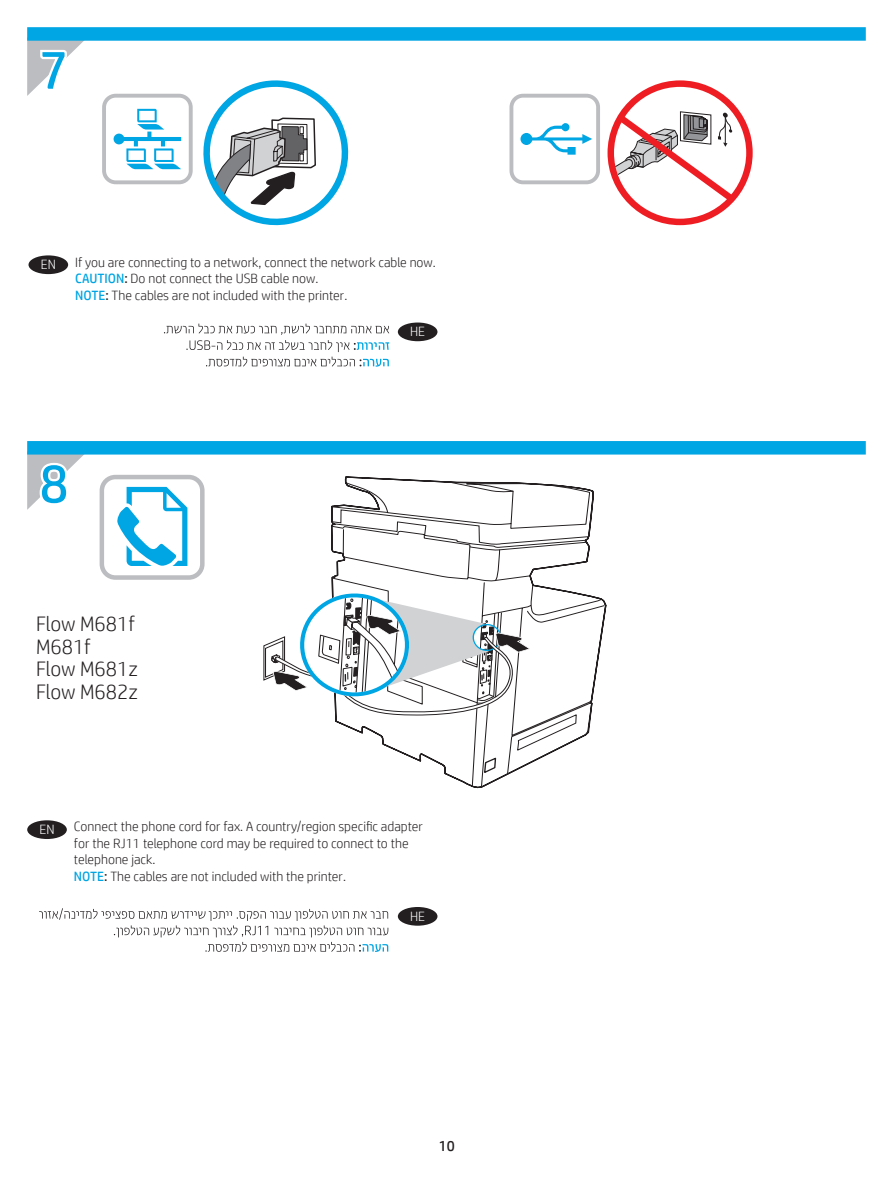
<style>
.page{position:relative;width:893px;height:1189px;background:#fff}
.page>*{position:absolute;margin:0;border:0;box-sizing:border-box;transform-origin:0 0}
.t1{font:54px "HP Simplified";color:#00a5e3}
.t2{font:300 21px/22.5px "HP Simplified";color:#231f20}
.t3{font:15px "HP Simplified";color:#231f20}
.t4{font:300 13.5px/16.5px "HP Simplified";color:#231f20}
.t5{font:300 13.5px "HP Simplified";color:#fff}
.s1{font-weight:400;color:#00a5e3}
.s2{font-weight:400}
</style>
<div class="page">
<div style="left:27px;top:27px;width:838px;height:14px;background:#00a5e3"></div>
<svg style="left:27px;top:37px;width:60px;height:59px"></svg>
<div style="left:27px;top:441px;width:838px;height:13px;background:#00a5e3"></div>
<svg style="left:27px;top:451px;width:60px;height:59px"></svg>
<div style="left:607px;top:80px;width:145px;height:145px;border:6px solid #ee1d23;border-radius:50%"></div>
<svg style="left:611px;top:109px;width:130px;height:99px"></svg>
<div style="left:509px;top:94px;width:91px;height:90px;border:4px solid #bcbdc0;border-radius:12px"></div>
<svg style="left:520px;top:123px;width:72px;height:32px"></svg>
<div style="left:102px;top:94px;width:91px;height:90px;border:4px solid #bcbdc0;border-radius:12px"></div>
<svg style="left:114px;top:109px;width:67px;height:60px"></svg>
<svg style="left:203px;top:80px;width:146px;height:145px"></svg>
<div style="left:100px;top:475px;width:104px;height:104px;border:4px solid #bcbdc0;border-radius:14px"></div>
<svg style="left:117px;top:487px;width:70px;height:79px"></svg>
<svg style="left:331px;top:476px;width:149px;height:44px"></svg>
<svg style="left:331px;top:520px;width:262px;height:267px"></svg>
<svg style="left:483px;top:756px;width:14px;height:18px"></svg>
<svg style="left:332px;top:482px;width:272px;height:223px"></svg>
<svg style="left:264px;top:591px;width:266px;height:125px"></svg>
<div style="left:28px;top:255px;width:40px;height:19px;background:#231f20;border-radius:50%"></div>
<div style="left:27px;top:820px;width:40px;height:19px;background:#231f20;border-radius:50%"></div>
<div style="left:398px;top:322px;width:39px;height:19px;background:#231f20;border-radius:50%"></div>
<svg style="left:164px;top:323px;width:225px;height:43px"></svg>
<div style="left:398px;top:907px;width:39px;height:18px;background:#231f20;border-radius:50%"></div>
<svg style="left:39px;top:908px;width:349px;height:43px"></svg>
<h1 class="t1" style="left:40px;top:35px;width:30px">7</h1>
<p class="t5" style="left:41px;top:256px;width:17px">EN</p>
<p class="t4" style="left:75px;top:253px;width:362px">If you are connecting to a network, connect the network cable now.<br><span class="s1">CAUTION</span><span class="s2">:</span> Do not connect the USB cable now.<br><span class="s1">NOTE</span><span class="s2">:</span> The cables are not included with the printer.</p>
<h1 class="t1" style="left:40px;top:448px;width:30px">8</h1>
<h2 class="t2" style="left:36px;top:612px;width:103px">Flow M681f<br>M681f<br>Flow M681z<br>Flow M682z</h2>
<p class="t5" style="left:410px;top:323px;width:16px">HE</p>
<p class="t5" style="left:40px;top:820px;width:17px">EN</p>
<p class="t4" style="left:74px;top:818px;width:350px">Connect the phone cord for fax. A country/region specific adapter for the RJ11 telephone cord may be required to connect to the telephone jack.<br><span class="s1">NOTE</span><span class="s2">:</span> The cables are not included with the printer.</p>
<p class="t5" style="left:410px;top:907px;width:16px">HE</p>
<p class="t3" style="left:439px;top:1136px;width:18px">10</p>
</div>
